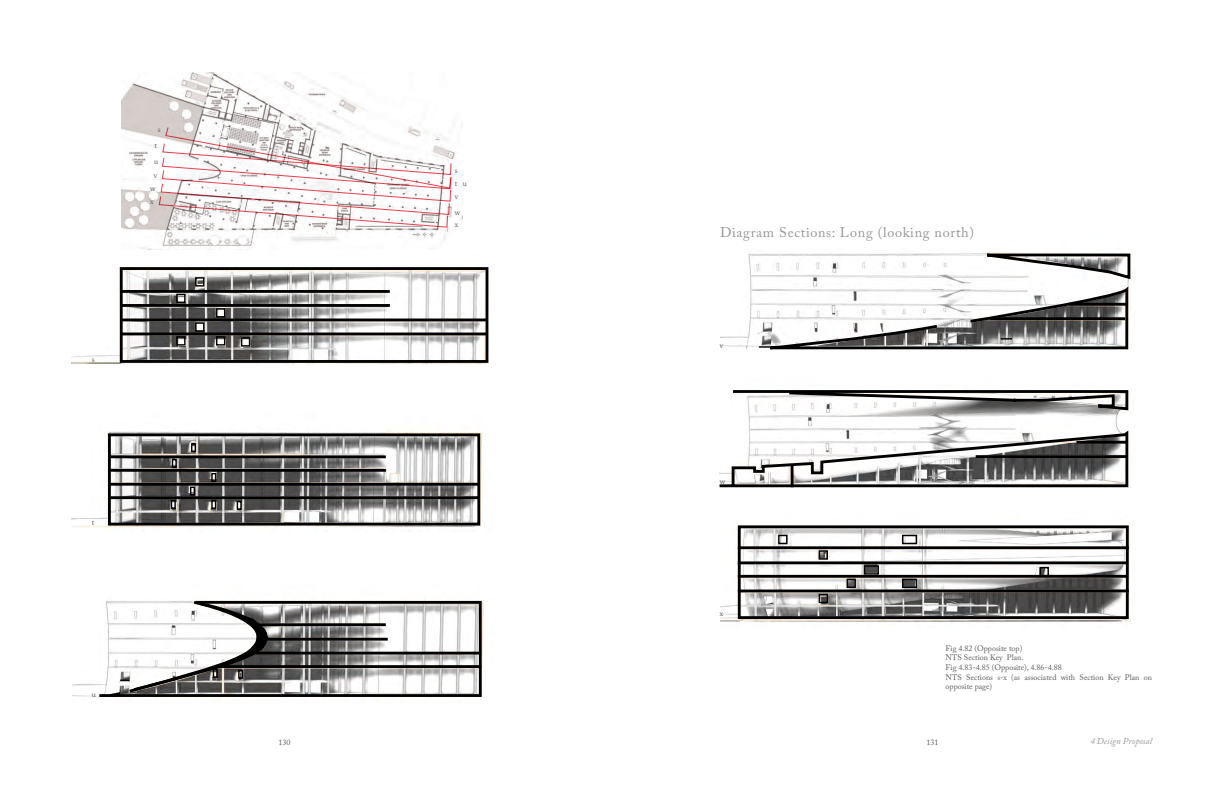
<style>
.page{position:relative;width:1224px;height:792px;background:#fff}
.page>*{position:absolute;margin:0;border:0;box-sizing:border-box;transform-origin:0 0}
.Sub_Titles{font:14px "Adobe Caslon Pro";letter-spacing:.05em;color:#939598}
.t1{font:italic 9px "Adobe Caslon Pro";color:#939598}
.Fig_text{font:8px/9.6px "Adobe Caslon Pro";color:#57585a}
</style>
<div class="page">
<img style="left:720px;top:254px;width:399px;height:174px">
<svg style="left:759px;top:252px;width:372px;height:99px"></svg>
<img style="left:72px;top:431px;width:414px;height:98px">
<img style="left:71px;top:267px;width:418px;height:97px">
<div style="left:120px;top:267px;width:368px;height:96px;border:3px solid #000"></div>
<hr style="left:121px;top:290px;width:269px;height:3px;background:#000">
<hr style="left:121px;top:304px;width:269px;height:3px;background:#000">
<hr style="left:121px;top:319px;width:367px;height:2px;background:#000">
<hr style="left:121px;top:333px;width:367px;height:2px;background:#000">
<div style="left:195px;top:277px;width:9px;height:10px;border:1px solid #000"></div>
<div style="left:176px;top:294px;width:10px;height:9px;border:1px solid #000"></div>
<div style="left:216px;top:308px;width:9px;height:10px;border:1px solid #000"></div>
<div style="left:195px;top:322px;width:9px;height:10px;border:1px solid #000"></div>
<div style="left:176px;top:336px;width:10px;height:10px;border:1px solid #000"></div>
<div style="left:216px;top:336px;width:9px;height:10px;border:1px solid #000"></div>
<div style="left:241px;top:337px;width:9px;height:10px;border:1px solid #000"></div>
<div style="left:108px;top:433px;width:372px;height:93px;border:3px solid #000"></div>
<hr style="left:109px;top:455px;width:277px;height:3px;background:#000">
<hr style="left:109px;top:469px;width:277px;height:3px;background:#000">
<hr style="left:109px;top:483px;width:371px;height:3px;background:#000">
<hr style="left:109px;top:496px;width:371px;height:3px;background:#000">
<div style="left:191px;top:443px;width:5px;height:9px;border:1px solid #000"></div>
<div style="left:172px;top:459px;width:5px;height:9px;border:1px solid #000"></div>
<div style="left:211px;top:473px;width:5px;height:9px;border:1px solid #000"></div>
<div style="left:190px;top:487px;width:5px;height:9px;border:1px solid #000"></div>
<div style="left:171px;top:500px;width:5px;height:9px;border:1px solid #000"></div>
<div style="left:211px;top:500px;width:5px;height:9px;border:1px solid #000"></div>
<div style="left:237px;top:501px;width:5px;height:9px;border:1px solid #000"></div>
<svg style="left:97px;top:600px;width:386px;height:98px"></svg>
<svg style="left:730px;top:389px;width:399px;height:23px"></svg>
<svg style="left:719px;top:428px;width:410px;height:60px"></svg>
<hr style="left:791px;top:466px;width:3px;height:21px;background:#000">
<hr style="left:976px;top:455px;width:151px;height:3px;background:#000">
<hr style="left:1077px;top:441px;width:50px;height:3px;background:#000">
<img style="left:720px;top:525px;width:410px;height:100px">
<div style="left:738px;top:525px;width:391px;height:94px;border:3px solid #000"></div>
<hr style="left:738px;top:546px;width:391px;height:3px;background:#000">
<hr style="left:738px;top:561px;width:389px;height:3px;background:#000">
<hr style="left:738px;top:575px;width:389px;height:3px;background:#000">
<hr style="left:738px;top:590px;width:391px;height:2px;background:#000">
<div style="left:778px;top:535px;width:10px;height:9px;border:1px solid #000"></div>
<div style="left:847px;top:579px;width:9px;height:9px;border:1px solid #000"></div>
<div style="left:1040px;top:567px;width:9px;height:9px;border:1px solid #000"></div>
<div style="left:819px;top:594px;width:9px;height:9px;border:1px solid #000"></div>
<div style="left:819px;top:550px;width:9px;height:10px;border:1px solid #000"></div>
<div style="left:902px;top:535px;width:15px;height:9px;border:1px solid #000"></div>
<div style="left:864px;top:565px;width:15px;height:10px;border:1px solid #000"></div>
<div style="left:902px;top:579px;width:15px;height:9px;border:1px solid #000"></div>
<img style="left:121px;top:72px;width:342px;height:178px">
<svg style="left:158px;top:126px;width:294px;height:102px"></svg>
<p class="Fig_text" style="left:158px;top:124px;width:4px">s</p>
<p class="Fig_text" style="left:154px;top:141px;width:4px">t</p>
<p class="Fig_text" style="left:154px;top:156px;width:6px">u</p>
<p class="Fig_text" style="left:154px;top:171px;width:5px">v</p>
<p class="Fig_text" style="left:150px;top:183px;width:7px">w</p>
<p class="Fig_text" style="left:150px;top:197px;width:5px">x</p>
<p class="Fig_text" style="left:92px;top:354px;width:4px">s</p>
<p class="Fig_text" style="left:92px;top:518px;width:4px">t</p>
<p class="Fig_text" style="left:92px;top:689px;width:6px">u</p>
<p class="Fig_text" style="left:455px;top:166px;width:4px">s</p>
<p class="Fig_text" style="left:455px;top:179px;width:4px">t</p>
<p class="Fig_text" style="left:463px;top:179px;width:6px">u</p>
<p class="Fig_text" style="left:455px;top:192px;width:5px">v</p>
<p class="Fig_text" style="left:455px;top:208px;width:7px">w</p>
<p class="Fig_text" style="left:455px;top:220px;width:5px">x</p>
<p class="Sub_Titles" style="left:720px;top:224px;width:256px">Diagram Sections: Long (looking north)</p>
<p class="Fig_text" style="left:720px;top:340px;width:5px">v</p>
<p class="Fig_text" style="left:720px;top:477px;width:7px">w</p>
<p class="Fig_text" style="left:720px;top:608px;width:5px">x</p>
<p class="Fig_text" style="left:946px;top:643px;width:78px">Fig 4.82 (Opposite top)</p>
<p class="Fig_text" style="left:946px;top:653px;width:80px">NTS Section Key Plan.</p>
<p class="Fig_text" style="left:946px;top:662px;width:118px">Fig 4.83-4.85 (Opposite), 4.86-4.88</p>
<p class="Fig_text" style="left:946px;top:672px;width:208px">NTS Sections s-x (as associated with Section Key Plan on opposite page)</p>
<p class="Fig_text" style="left:278px;top:737px;width:13px">130</p>
<p class="Fig_text" style="left:926px;top:737px;width:13px">131</p>
<p class="t1" style="left:1090px;top:736px;width:63px">4 Design Proposal</p>
</div>
